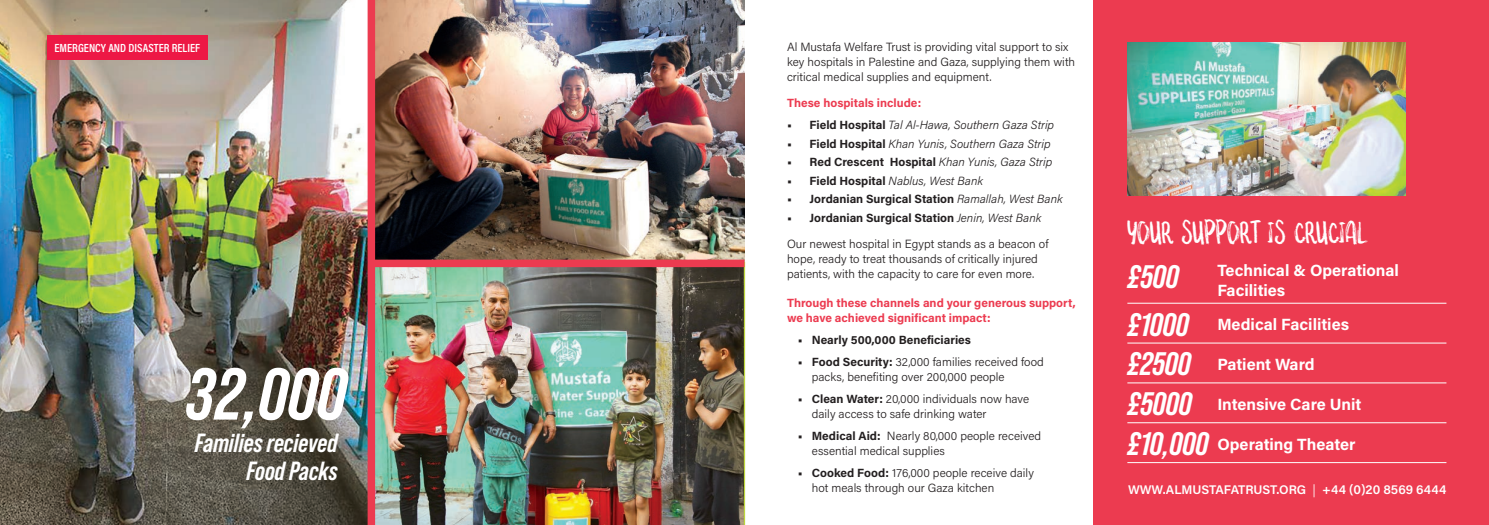
<style>
.page{position:relative;width:1489px;height:525px;background:#fff}
.page>*{position:absolute;margin:0;border:0;box-sizing:border-box;transform-origin:0 0}
.t1{font:italic 700 73px "Bebas Neue Pro";color:#fff}
.t2{font:45px "somethingwild";color:#fff}
.t3{font:italic 700 26.25px/28.8px "Bebas Neue Pro";color:#fff;text-align:right}
.t4{font:700 16.25px/20px "Acumin Pro";color:#fff}
.t5{font:600 12.5px "Acumin Pro";color:#fff}
.t6{font:300 11.88px/15px "Acumin Pro";color:#231f20}
.t7{font:italic 300 11.88px "Acumin Pro";color:#231f20}
.t8{font:700 11.88px "Acumin Pro";color:#231f20}
.t9{font:700 11.88px/15px "Acumin Pro";color:#ec3b50}
.t10{font:600 11.88px "Acumin Pro Cond";color:#fff}
.s1{font-weight:700;font-style:normal}
.s2{font-weight:300;font-style:italic}
.s3{font-weight:700}
.s4{font-style:italic}
.s5{font-family:"Bebas Neue Pro";font-style:italic;font-size:32.5px}
.s6{font-weight:300}
</style>
<div class="page">
<img style="left:0;top:0;width:367px;height:524px">
<div style="left:1093px;top:0;width:395px;height:524px;background:#ec3b50"></div>
<img style="left:375px;top:0;width:369px;height:259px">
<img style="left:375px;top:262px;width:370px;height:262px">
<div style="left:367px;top:0;width:8px;height:524px;background:#ec3b50"></div>
<div style="left:371px;top:259px;width:373px;height:8px;background:#ec3b50"></div>
<hr style="left:1127px;top:302px;width:319px;height:1px;background:#fff">
<hr style="left:1127px;top:342px;width:319px;height:1px;background:#fff">
<hr style="left:1127px;top:382px;width:319px;height:1px;background:#fff">
<hr style="left:1127px;top:422px;width:319px;height:1px;background:#fff">
<hr style="left:1127px;top:462px;width:319px;height:1px;background:#fff">
<img style="left:1127px;top:43px;width:277px;height:152px">
<div style="left:47px;top:35px;width:161px;height:25px;background:#ed1845"></div>
<p class="t10" style="left:54px;top:41px;width:147px">EMERGENCY AND DISASTER RELIEF</p>
<h1 class="t1" style="left:185px;top:352px;width:162px">32,000</h1>
<h3 class="t3" style="left:195px;top:427px;width:144px">Families recieved<br>Food Packs</h3>
<p class="t6" style="left:787px;top:39px;width:289px">Al Mustafa Welfare Trust is providing vital support to six key hospitals in Palestine and Gaza, supplying them with critical medical supplies and equipment.</p>
<p class="t9" style="left:787px;top:95px;width:136px">These hospitals include:</p>
<p class="t7" style="left:787px;top:117px;width:269px"><span class="s1">• Field Hospital</span> Tal Al-Hawa, Southern Gaza Strip</p>
<p class="t7" style="left:787px;top:135px;width:265px"><span class="s1">• Field Hospital</span> Khan Yunis, Southern Gaza Strip</p>
<p class="t8" style="left:787px;top:154px;width:267px">• Red Crescent Hospital <span class="s2">Khan Yunis, Gaza Strip</span></p>
<p class="t7" style="left:787px;top:172px;width:197px"><span class="s1">• Field Hospital</span> Nablus, West Bank</p>
<p class="t8" style="left:787px;top:191px;width:277px">• Jordanian Surgical Station <span class="s2">Ramallah, West Bank</span></p>
<p class="t6" style="left:787px;top:204px;width:263px;line-height:25.6px"><span class="s3">• Jordanian Surgical Station</span> <span class="s4">Jenin, West Bank<br></span>Our newest hospital in Egypt stands as a beacon of</p>
<p class="t6" style="left:787px;top:250px;width:252px">hope, ready to treat thousands of critically injured patients, with the capacity to care for even more.</p>
<p class="t9" style="left:787px;top:294px;width:290px">Through these channels and your generous support, we have achieved significant impact:</p>
<p class="t8" style="left:797px;top:331px;width:175px">• Nearly 500,000 Beneficiaries</p>
<p class="t6" style="left:811px;top:354px;width:233px;text-indent:-14px"><span class="s3">• Food Security:</span> 32,000 families received food packs, benefiting over 200,000 people</p>
<p class="t6" style="left:811px;top:391px;width:219px;text-indent:-14px"><span class="s3">• Clean Water:</span> 20,000 individuals now have daily access to safe drinking water</p>
<p class="t6" style="left:811px;top:428px;width:231px;text-indent:-14px"><span class="s3">• Medical Aid:</span> Nearly 80,000 people received essential medical supplies</p>
<p class="t6" style="left:811px;top:465px;width:223px;text-indent:-14px"><span class="s3">• Cooked Food:</span> 176,000 people receive daily hot meals through our Gaza kitchen</p>
<h2 class="t2" style="left:1127px;top:207px;width:240px">Your Support is Crucial</h2>
<h3 class="t4" style="left:1217px;top:259px;width:183px;text-indent:-90px"><span class="s5">£500</span> Technical &amp; Operational<br>Facilities</h3>
<h3 class="t4" style="left:1127px;top:314px;width:223px"><span class="s5">£1000</span> Medical Facilities</h3>
<h3 class="t4" style="left:1127px;top:354px;width:189px"><span class="s5">£2500</span> Patient Ward</h3>
<h3 class="t4" style="left:1127px;top:393px;width:235px"><span class="s5">£5000</span> Intensive Care Unit</h3>
<h3 class="t4" style="left:1127px;top:433px;width:230px"><span class="s5">£10,000</span> Operating Theater</h3>
<p class="t5" style="left:1127px;top:480px;width:320px">WWW.ALMUSTAFATRUST.ORG <span class="s6">|</span> +44 (0)20 8569 6444</p>
</div>
